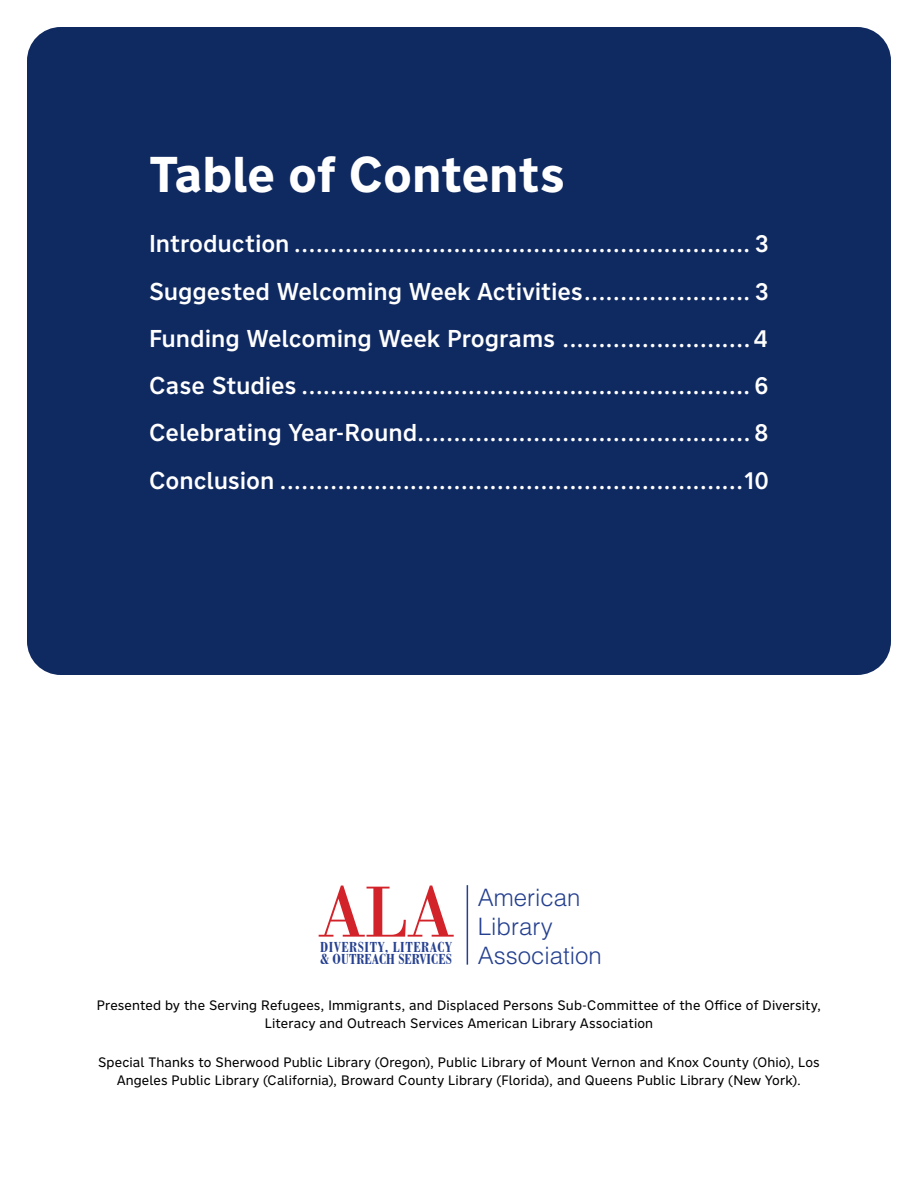
<style>
.page{position:relative;width:918px;height:1188px;background:#fff}
.page>*{position:absolute;margin:0;border:0;box-sizing:border-box;transform-origin:0 0}
.H1_NO_SHADE{font:700 49.5px "Nort";letter-spacing:-.01em;color:#fff}
.t1{font:500 24px "Nort";letter-spacing:-.005em;color:#fff}
.t2{font:300 24px/28.8px "Helvetica";color:#25408f}
.t3{font:700 condensed 15.3px/12.5px "Bodoni BT";letter-spacing:.045em;color:#25408f}
.COPY{font:13.5px/18px "Nort";letter-spacing:.01em;color:#000;text-align:center}
</style>
<div class="page">
<div style="left:27px;top:27px;width:864px;height:648px;background:#0f2961;border-radius:34px"></div>
<svg style="left:319px;top:886px;width:135px;height:51px"></svg>
<hr style="left:467px;top:885px;width:1px;height:80px;background:#25408f">
<p class="H1_NO_SHADE" style="left:149px;top:141px;width:418px">Table of Contents</p>
<p class="t1" style="left:149px;top:228px;width:621px">Introduction ............................................................... 3</p>
<p class="t1" style="left:149px;top:275px;width:621px">Suggested Welcoming Week Activities....................... 3</p>
<p class="t1" style="left:149px;top:322px;width:621px">Funding Welcoming Week Programs ..........................4</p>
<p class="t1" style="left:149px;top:369px;width:621px">Case Studies .............................................................. 6</p>
<p class="t1" style="left:149px;top:417px;width:621px">Celebrating Year-Round.............................................. 8</p>
<p class="t1" style="left:149px;top:464px;width:621px">Conclusion ................................................................10</p>
<p class="t3" style="left:320px;top:941px;width:133px">DIVERSITY, LITERACY &amp; OUTREACH SERVICES</p>
<p class="t2" style="left:478px;top:883px;width:126px">American<br>Library<br>Association</p>
<p class="COPY" style="left:97px;top:996px;width:726px">Presented by the Serving Refugees, Immigrants, and Displaced Persons Sub-Committee of the Office of Diversity,<br>Literacy and Outreach Services American Library Association</p>
<p class="COPY" style="left:98px;top:1052px;width:723px">Special Thanks to Sherwood Public Library (Oregon), Public Library of Mount Vernon and Knox County (Ohio), Los<br>Angeles Public Library (California), Broward County Library (Florida), and Queens Public Library (New York).</p>
</div>
